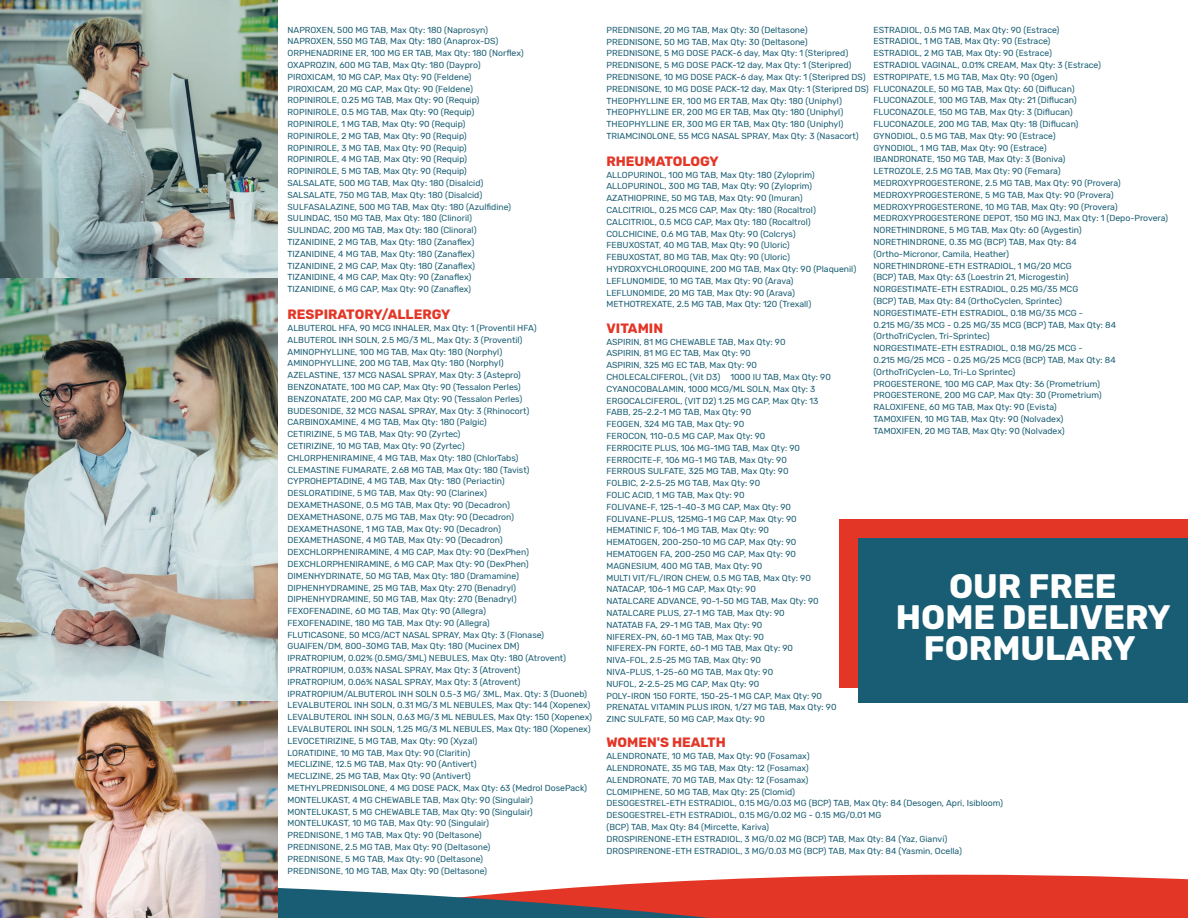
<style>
.page{position:relative;width:1188px;height:918px;background:#fff}
.page>*{position:absolute;margin:0;border:0;box-sizing:border-box;transform-origin:0 0}
.t1{font:700 33.9px/30.6px "Rubik";color:#fff;text-align:center}
.t2{font:700 13.5px "Rubik";color:#e33627}
.t3{font:8.7px/11.9px "Rubik";color:#185d73}
</style>
<div class="page">
<svg style="left:277px;top:875px;width:911px;height:43px"></svg>
<img style="left:0;top:277px;width:277px;height:424px">
<img style="left:0;top:0;width:277px;height:277px">
<img style="left:0;top:701px;width:277px;height:217px">
<div style="left:840px;top:519px;width:348px;height:168px;background:#e33627"></div>
<div style="left:859px;top:538px;width:329px;height:165px;background:#185d73"></div>
<p class="t3" style="left:288px;top:24px;width:238px">NAPROXEN, 500 MG TAB, Max Qty: 180 (Naprosyn)<br>NAPROXEN, 550 MG TAB, Max Qty: 180 (Anaprox-DS)<br>ORPHENADRINE ER, 100 MG ER TAB, Max Qty: 180 (Norflex)<br>OXAPROZIN, 600 MG TAB, Max Qty: 180 (Daypro)<br>PIROXICAM, 10 MG CAP, Max Qty: 90 (Feldene)<br>PIROXICAM, 20 MG CAP, Max Qty: 90 (Feldene)<br>ROPINIROLE, 0.25 MG TAB, Max Qty: 90 (Requip)<br>ROPINIROLE, 0.5 MG TAB, Max Qty: 90 (Requip)<br>ROPINIROLE, 1 MG TAB, Max Qty: 90 (Requip)<br>ROPINIROLE, 2 MG TAB, Max Qty: 90 (Requip)<br>ROPINIROLE, 3 MG TAB, Max Qty: 90 (Requip)<br>ROPINIROLE, 4 MG TAB, Max Qty: 90 (Requip)<br>ROPINIROLE, 5 MG TAB, Max Qty: 90 (Requip)<br>SALSALATE, 500 MG TAB, Max Qty: 180 (Disalcid)<br>SALSALATE, 750 MG TAB, Max Qty: 180 (Disalcid)<br>SULFASALAZINE, 500 MG TAB, Max Qty: 180 (Azulfidine)<br>SULINDAC, 150 MG TAB, Max Qty: 180 (Clinoril)<br>SULINDAC, 200 MG TAB, Max Qty: 180 (Clinoral)<br>TIZANIDINE, 2 MG TAB, Max Qty: 180 (Zanaflex)<br>TIZANIDINE, 4 MG TAB, Max Qty: 180 (Zanaflex)<br>TIZANIDINE, 2 MG CAP, Max Qty: 180 (Zanaflex)<br>TIZANIDINE, 4 MG CAP, Max Qty: 90 (Zanaflex)<br>TIZANIDINE, 6 MG CAP, Max Qty: 90 (Zanaflex)</p>
<h2 class="t2" style="left:288px;top:307px;width:164px">RESPIRATORY/ALLERGY</h2>
<p class="t3" style="left:288px;top:322px;width:306px">ALBUTEROL HFA, 90 MCG INHALER, Max Qty: 1 (Proventil HFA)<br>ALBUTEROL INH SOLN, 2.5 MG/3 ML, Max Qty: 3 (Proventil)<br>AMINOPHYLLINE, 100 MG TAB, Max Qty: 180 (Norphyl)<br>AMINOPHYLLINE, 200 MG TAB, Max Qty: 180 (Norphyl)<br>AZELASTINE, 137 MCG NASAL SPRAY, Max Qty: 3 (Astepro)<br>BENZONATATE, 100 MG CAP, Max Qty: 90 (Tessalon Perles)<br>BENZONATATE, 200 MG CAP, Max Qty: 90 (Tessalon Perles)<br>BUDESONIDE, 32 MCG NASAL SPRAY, Max Qty: 3 (Rhinocort)<br>CARBINOXAMINE, 4 MG TAB, Max Qty: 180 (Palgic)<br>CETIRIZINE, 5 MG TAB, Max Qty: 90 (Zyrtec)<br>CETIRIZINE, 10 MG TAB, Max Qty: 90 (Zyrtec)<br>CHLORPHENIRAMINE, 4 MG TAB, Max Qty: 180 (ChlorTabs)<br>CLEMASTINE FUMARATE, 2.68 MG TAB, Max Qty: 180 (Tavist)<br>CYPROHEPTADINE, 4 MG TAB, Max Qty: 180 (Periactin)<br>DESLORATIDINE, 5 MG TAB, Max Qty: 90 (Clarinex)<br>DEXAMETHASONE, 0.5 MG TAB, Max Qty: 90 (Decadron)<br>DEXAMETHASONE, 0.75 MG TAB, Max Qty: 90 (Decadron)<br>DEXAMETHASONE, 1 MG TAB, Max Qty: 90 (Decadron)<br>DEXAMETHASONE, 4 MG TAB, Max Qty: 90 (Decadron)<br>DEXCHLORPHENIRAMINE, 4 MG CAP, Max Qty: 90 (DexPhen)<br>DEXCHLORPHENIRAMINE, 6 MG CAP, Max Qty: 90 (DexPhen)<br>DIMENHYDRINATE, 50 MG TAB, Max Qty: 180 (Dramamine)<br>DIPHENHYDRAMINE, 25 MG TAB, Max Qty: 270 (Benadryl)<br>DIPHENHYDRAMINE, 50 MG TAB, Max Qty: 270 (Benadryl)<br>FEXOFENADINE, 60 MG TAB, Max Qty: 90 (Allegra)<br>FEXOFENADINE, 180 MG TAB, Max Qty: 90 (Allegra)<br>FLUTICASONE, 50 MCG/ACT NASAL SPRAY, Max Qty: 3 (Flonase)<br>GUAIFEN/DM, 800-30MG TAB, Max Qty: 180 (Mucinex DM)<br>IPRATROPIUM, 0.02% (0.5MG/3ML) NEBULES, Max Qty: 180 (Atrovent)<br>IPRATROPIUM, 0.03% NASAL SPRAY, Max Qty: 3 (Atrovent)<br>IPRATROPIUM, 0.06% NASAL SPRAY, Max Qty: 3 (Atrovent)<br>IPRATROPIUM/ALBUTEROL INH SOLN 0.5-3 MG/ 3ML, Max. Qty: 3 (Duoneb)<br>LEVALBUTEROL INH SOLN, 0.31 MG/3 ML NEBULES, Max Qty: 144 (Xopenex)<br>LEVALBUTEROL INH SOLN, 0.63 MG/3 ML NEBULES, Max Qty: 150 (Xopenex)<br>LEVALBUTEROL INH SOLN, 1.25 MG/3 ML NEBULES, Max Qty: 180 (Xopenex)<br>LEVOCETIRIZINE, 5 MG TAB, Max Qty: 90 (Xyzal)<br>LORATIDINE, 10 MG TAB, Max Qty: 90 (Claritin)<br>MECLIZINE, 12.5 MG TAB, Max Qty: 90 (Antivert)<br>MECLIZINE, 25 MG TAB, Max Qty: 90 (Antivert)<br>METHYLPREDNISOLONE, 4 MG DOSE PACK, Max Qty: 63 (Medrol DosePack)<br>MONTELUKAST, 4 MG CHEWABLE TAB, Max Qty: 90 (Singulair)<br>MONTELUKAST, 5 MG CHEWABLE TAB, Max Qty: 90 (Singulair)<br>MONTELUKAST, 10 MG TAB, Max Qty: 90 (Singulair)<br>PREDNISONE, 1 MG TAB, Max Qty: 90 (Deltasone)<br>PREDNISONE, 2.5 MG TAB, Max Qty: 90 (Deltasone)<br>PREDNISONE, 5 MG TAB, Max Qty: 90 (Deltasone)<br>PREDNISONE, 10 MG TAB, Max Qty: 90 (Deltasone)</p>
<p class="t3" style="left:874px;top:24px;width:296px">ESTRADIOL, 0.5 MG TAB, Max Qty: 90 (Estrace)<br>ESTRADIOL, 1 MG TAB, Max Qty: 90 (Estrace)<br>ESTRADIOL, 2 MG TAB, Max Qty: 90 (Estrace)<br>ESTRADIOL VAGINAL, 0.01% CREAM, Max Qty: 3 (Estrace)<br>ESTROPIPATE, 1.5 MG TAB, Max Qty: 90 (Ogen)<br>FLUCONAZOLE, 50 MG TAB, Max Qty: 60 (Diflucan)<br>FLUCONAZOLE, 100 MG TAB, Max Qty: 21 (Diflucan)<br>FLUCONAZOLE, 150 MG TAB, Max Qty: 3 (Diflucan)<br>FLUCONAZOLE, 200 MG TAB, Max Qty: 18 (Diflucan)<br>GYNODIOL, 0.5 MG TAB, Max Qty: 90 (Estrace)<br>GYNODIOL, 1 MG TAB, Max Qty: 90 (Estrace)<br>IBANDRONATE, 150 MG TAB, Max Qty: 3 (Boniva)<br>LETROZOLE, 2.5 MG TAB, Max Qty: 90 (Femara)<br>MEDROXYPROGESTERONE, 2.5 MG TAB, Max Qty: 90 (Provera)<br>MEDROXYPROGESTERONE, 5 MG TAB, Max Qty: 90 (Provera)<br>MEDROXYPROGESTERONE, 10 MG TAB, Max Qty: 90 (Provera)<br>MEDROXYPROGESTERONE DEPOT, 150 MG INJ, Max Qty: 1 (Depo-Provera)<br>NORETHINDRONE, 5 MG TAB, Max Qty: 60 (Aygestin)<br>NORETHINDRONE, 0.35 MG (BCP) TAB, Max Qty: 84<br>(Ortho-Micronor, Camila, Heather)<br>NORETHINDRONE-ETH ESTRADIOL, 1 MG/20 MCG<br>(BCP) TAB, Max Qty: 63 (Loestrin 21, Microgestin)<br>NORGESTIMATE-ETH ESTRADIOL, 0.25 MG/35 MCG<br>(BCP) TAB, Max Qty: 84 (OrthoCyclen, Sprintec)<br>NORGESTIMATE-ETH ESTRADIOL, 0.18 MG/35 MCG -<br>0.215 MG/35 MCG - 0.25 MG/35 MCG (BCP) TAB, Max Qty: 84 (OrthoTriCyclen, Tri-Sprintec)<br>NORGESTIMATE-ETH ESTRADIOL, 0.18 MG/25 MCG -<br>0.215 MG/25 MCG - 0.25 MG/25 MCG (BCP) TAB, Max Qty: 84 (OrthoTriCyclen-Lo, Tri-Lo Sprintec)<br>PROGESTERONE, 100 MG CAP, Max Qty: 36 (Prometrium)<br>PROGESTERONE, 200 MG CAP, Max Qty: 30 (Prometrium)<br>RALOXIFENE, 60 MG TAB, Max Qty: 90 (Evista)<br>TAMOXIFEN, 10 MG TAB, Max Qty: 90 (Nolvadex)<br>TAMOXIFEN, 20 MG TAB, Max Qty: 90 (Nolvadex)</p>
<p class="t3" style="left:606px;top:24px;width:264px">PREDNISONE, 20 MG TAB, Max Qty: 30 (Deltasone)<br>PREDNISONE, 50 MG TAB, Max Qty: 30 (Deltasone)<br>PREDNISONE, 5 MG DOSE PACK-6 day, Max Qty: 1 (Steripred)<br>PREDNISONE, 5 MG DOSE PACK-12 day, Max Qty: 1 (Steripred)<br>PREDNISONE, 10 MG DOSE PACK-6 day, Max Qty: 1 (Steripred DS)<br>PREDNISONE, 10 MG DOSE PACK-12 day, Max Qty: 1 (Steripred DS)<br>THEOPHYLLINE ER, 100 MG ER TAB, Max Qty: 180 (Uniphyl)<br>THEOPHYLLINE ER, 200 MG ER TAB, Max Qty: 180 (Uniphyl)<br>THEOPHYLLINE ER, 300 MG ER TAB, Max Qty: 180 (Uniphyl)<br>TRIAMCINOLONE, 55 MCG NASAL SPRAY, Max Qty: 3 (Nasacort)</p>
<h2 class="t2" style="left:606px;top:153px;width:114px">RHEUMATOLOGY</h2>
<p class="t3" style="left:606px;top:169px;width:251px">ALLOPURINOL, 100 MG TAB, Max Qty: 180 (Zyloprim)<br>ALLOPURINOL, 300 MG TAB, Max Qty: 90 (Zyloprim)<br>AZATHIOPRINE, 50 MG TAB, Max Qty: 90 (Imuran)<br>CALCITRIOL, 0.25 MCG CAP, Max Qty: 180 (Rocaltrol)<br>CALCITRIOL, 0.5 MCG CAP, Max Qty: 180 (Rocaltrol)<br>COLCHICINE, 0.6 MG TAB, Max Qty: 90 (Colcrys)<br>FEBUXOSTAT, 40 MG TAB, Max Qty: 90 (Uloric)<br>FEBUXOSTAT, 80 MG TAB, Max Qty: 90 (Uloric)<br>HYDROXYCHLOROQUINE, 200 MG TAB, Max Qty: 90 (Plaquenil)<br>LEFLUNOMIDE, 10 MG TAB, Max Qty: 90 (Arava)<br>LEFLUNOMIDE, 20 MG TAB, Max Qty: 90 (Arava)<br>METHOTREXATE, 2.5 MG TAB, Max Qty: 120 (Trexall)</p>
<h2 class="t2" style="left:606px;top:320px;width:58px">VITAMIN</h2>
<p class="t3" style="left:606px;top:336px;width:232px">ASPIRIN, 81 MG CHEWABLE TAB, Max Qty: 90<br>ASPIRIN, 81 MG EC TAB, Max Qty: 90<br>ASPIRIN, 325 MG EC TAB, Max Qty: 90<br>CHOLECALCIFEROL, (Vit D3) 1000 IU TAB, Max Qty: 90<br>CYANOCOBALAMIN, 1000 MCG/ML SOLN, Max Qty: 3<br>ERGOCALCIFEROL, (VIT D2) 1.25 MG CAP, Max Qty: 13<br>FABB, 25-2.2-1 MG TAB, Max Qty: 90<br>FEOGEN, 324 MG TAB, Max Qty: 90<br>FEROCON, 110-0.5 MG CAP, Max Qty: 90<br>FERROCITE PLUS, 106 MG-1MG TAB, Max Qty: 90<br>FERROCITE-F, 106 MG-1 MG TAB, Max Qty: 90<br>FERROUS SULFATE, 325 MG TAB, Max Qty: 90<br>FOLBIC, 2-2.5-25 MG TAB, Max Qty: 90<br>FOLIC ACID, 1 MG TAB, Max Qty: 90<br>FOLIVANE-F, 125-1-40-3 MG CAP, Max Qty: 90<br>FOLIVANE-PLUS, 125MG-1 MG CAP, Max Qty: 90<br>HEMATINIC F, 106-1 MG TAB, Max Qty: 90<br>HEMATOGEN, 200-250-10 MG CAP, Max Qty: 90<br>HEMATOGEN FA, 200-250 MG CAP, Max Qty: 90<br>MAGNESIUM, 400 MG TAB, Max Qty: 90<br>MULTI VIT/FL/IRON CHEW, 0.5 MG TAB, Max Qty: 90<br>NATACAP, 106-1 MG CAP, Max Qty: 90<br>NATALCARE ADVANCE, 90-1-50 MG TAB, Max Qty: 90<br>NATALCARE PLUS, 27-1 MG TAB, Max Qty: 90<br>NATATAB FA, 29-1 MG TAB, Max Qty: 90<br>NIFEREX-PN, 60-1 MG TAB, Max Qty: 90<br>NIFEREX-PN FORTE, 60-1 MG TAB, Max Qty: 90<br>NIVA-FOL, 2.5-25 MG TAB, Max Qty: 90<br>NIVA-PLUS, 1-25-60 MG TAB, Max Qty: 90<br>NUFOL, 2-2.5-25 MG CAP, Max Qty: 90<br>POLY-IRON 150 FORTE, 150-25-1 MG CAP, Max Qty: 90<br>PRENATAL VITAMIN PLUS IRON, 1/27 MG TAB, Max Qty: 90<br>ZINC SULFATE, 50 MG CAP, Max Qty: 90</p>
<h2 class="t2" style="left:606px;top:735px;width:121px">WOMEN'S HEALTH</h2>
<p class="t3" style="left:606px;top:751px;width:398px">ALENDRONATE, 10 MG TAB, Max Qty: 90 (Fosamax)<br>ALENDRONATE, 35 MG TAB, Max Qty: 12 (Fosamax)<br>ALENDRONATE, 70 MG TAB, Max Qty: 12 (Fosamax)<br>CLOMIPHENE, 50 MG TAB, Max Qty: 25 (Clomid)<br>DESOGESTREL-ETH ESTRADIOL, 0.15 MG/0.03 MG (BCP) TAB, Max Qty: 84 (Desogen, Apri, Isibloom)<br>DESOGESTREL-ETH ESTRADIOL, 0.15 MG/0.02 MG - 0.15 MG/0.01 MG<br>(BCP) TAB, Max Qty: 84 (Mircette, Kariva)<br>DROSPIRENONE-ETH ESTRADIOL, 3 MG/0.02 MG (BCP) TAB, Max Qty: 84 (Yaz, Gianvi)<br>DROSPIRENONE-ETH ESTRADIOL, 3 MG/0.03 MG (BCP) TAB, Max Qty: 84 (Yasmin, Ocella)</p>
<h1 class="t1" style="left:896px;top:572px;width:276px">OUR FREE<br>HOME DELIVERY<br>FORMULARY</h1>
</div>
